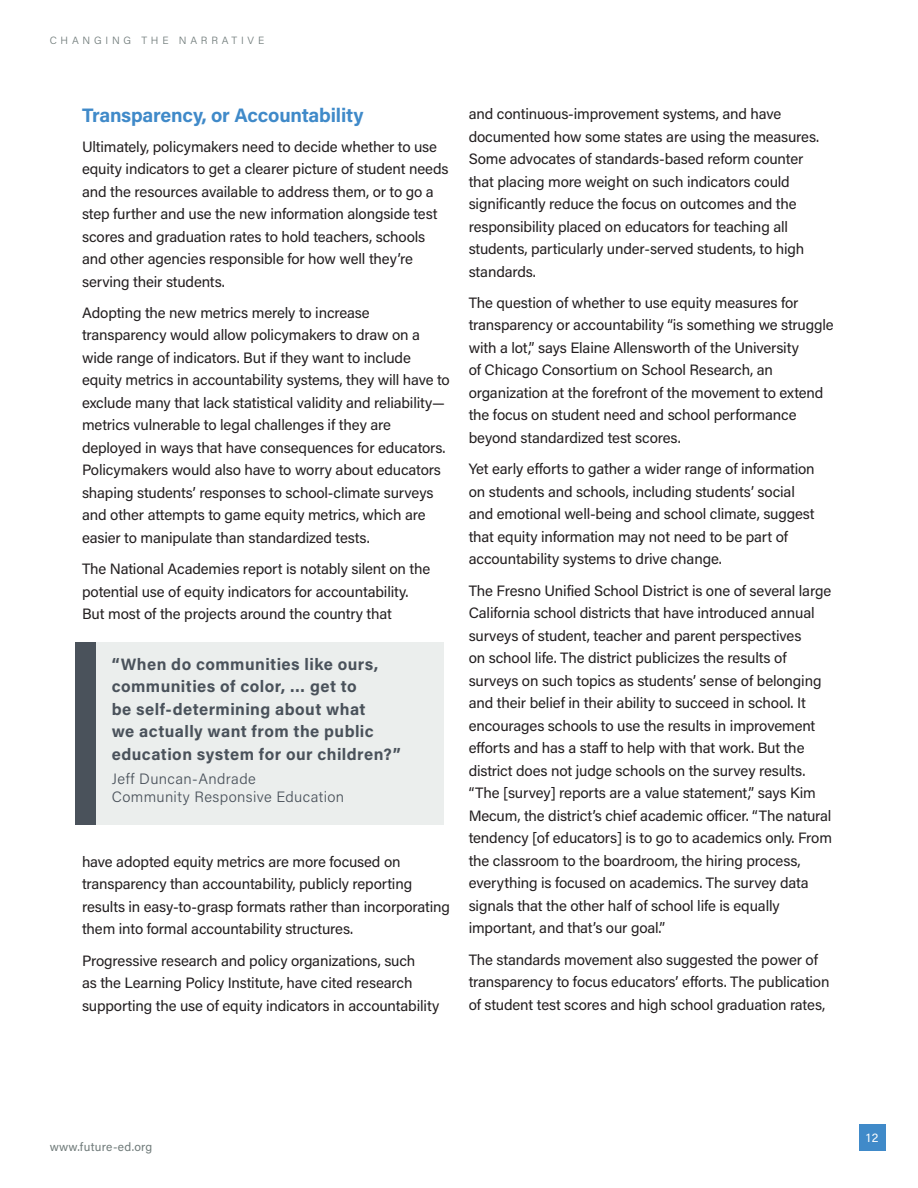
<style>
.page{position:relative;width:918px;height:1188px;background:#fff}
.page>*{position:absolute;margin:0;border:0;box-sizing:border-box;transform-origin:0 0}
.subhead3_alt_blue{font:700 19.5px "Acumin Pro";letter-spacing:-.01em;color:#408ac9}
.pull_quote{font:700 16.5px/22.5px "Acumin Pro";letter-spacing:.025em;color:#4a525b}
.text1_Acumin_Reg{font:15px/22.5px "Acumin Pro";letter-spacing:-.01em;color:#231f20}
.pull_quote_author{font:300 15px/18px "Acumin Pro";letter-spacing:.025em;color:#4a525b}
.t1{font:12px "Acumin Pro";letter-spacing:.02em;color:#707b7a}
.t2{font:12px "Acumin Pro";color:#fff}
.t3{font:300 10.5px "Acumin Pro";letter-spacing:.36em;color:#707b7a}
</style>
<div class="page">
<div style="left:859px;top:1124px;width:27px;height:27px;background:#408ac9"></div>
<div style="left:96px;top:643px;width:347px;height:182px;background:#ebeeed"></div>
<div style="left:76px;top:643px;width:20px;height:182px;background:#4a525b"></div>
<p class="t3" style="left:50px;top:34px;width:216px">CHANGING THE NARRATIVE</p>
<p class="subhead3_alt_blue" style="left:82px;top:102px;width:283px">Transparency, or Accountability</p>
<p class="text1_Acumin_Reg" style="left:82px;top:134px;width:368px">Ultimately, policymakers need to decide whether to use equity indicators to get a clearer picture of student needs and the resources available to address them, or to go a step further and use the new information alongside test scores and graduation rates to hold teachers, schools and other agencies responsible for how well they’re serving their students.</p>
<p class="text1_Acumin_Reg" style="left:82px;top:301px;width:369px">Adopting the new metrics merely to increase transparency would allow policymakers to draw on a wide range of indicators. But if they want to include equity metrics in accountability systems, they will have to exclude many that lack statistical validity and reliability— metrics vulnerable to legal challenges if they are deployed in ways that have consequences for educators.<br>Policymakers would also have to worry about educators shaping students’ responses to school-climate surveys and other attempts to game equity metrics, which are easier to manipulate than standardized tests.</p>
<p class="text1_Acumin_Reg" style="left:82px;top:557px;width:350px">The National Academies report is notably silent on the potential use of equity indicators for accountability.<br>But most of the projects around the country that</p>
<p class="pull_quote" style="left:112px;top:652px;width:291px">“When do communities like ours, communities of color, … get to<br>be self-determining about what<br>we actually want from the public education system for our children?”</p>
<p class="pull_quote_author" style="left:112px;top:770px;width:234px">Jeff Duncan-Andrade<br>Community Responsive Education</p>
<p class="text1_Acumin_Reg" style="left:82px;top:850px;width:369px">have adopted equity metrics are more focused on transparency than accountability, publicly reporting results in easy-to-grasp formats rather than incorporating them into formal accountability structures.</p>
<p class="text1_Acumin_Reg" style="left:82px;top:949px;width:359px">Progressive research and policy organizations, such<br>as the Learning Policy Institute, have cited research supporting the use of equity indicators in accountability</p>
<p class="text1_Acumin_Reg" style="left:469px;top:102px;width:352px">and continuous-improvement systems, and have documented how some states are using the measures.<br>Some advocates of standards-based reform counter that placing more weight on such indicators could significantly reduce the focus on outcomes and the responsibility placed on educators for teaching all students, particularly under-served students, to high standards.</p>
<p class="text1_Acumin_Reg" style="left:469px;top:291px;width:367px">The question of whether to use equity measures for transparency or accountability “is something we struggle with a lot,” says Elaine Allensworth of the University<br>of Chicago Consortium on School Research, an organization at the forefront of the movement to extend the focus on student need and school performance beyond standardized test scores.</p>
<p class="text1_Acumin_Reg" style="left:469px;top:457px;width:347px">Yet early efforts to gather a wider range of information on students and schools, including students’ social and emotional well-being and school climate, suggest that equity information may not need to be part of accountability systems to drive change.</p>
<p class="text1_Acumin_Reg" style="left:469px;top:579px;width:365px">The Fresno Unified School District is one of several large California school districts that have introduced annual surveys of student, teacher and parent perspectives<br>on school life. The district publicizes the results of surveys on such topics as students’ sense of belonging and their belief in their ability to succeed in school. It encourages schools to use the results in improvement efforts and has a staff to help with that work. But the district does not judge schools on the survey results. “The [survey] reports are a value statement,” says Kim Mecum, the district’s chief academic officer. “The natural tendency [of educators] is to go to academics only. From the classroom to the boardroom, the hiring process, everything is focused on academics. The survey data signals that the other half of school life is equally important, and that’s our goal.”</p>
<p class="text1_Acumin_Reg" style="left:469px;top:948px;width:362px">The standards movement also suggested the power of transparency to focus educators’ efforts. The publication of student test scores and high school graduation rates,</p>
<p class="t1" style="left:50px;top:1139px;width:104px">www.future-ed.org</p>
<p class="t2" style="left:866px;top:1129px;width:14px">12</p>
</div>
